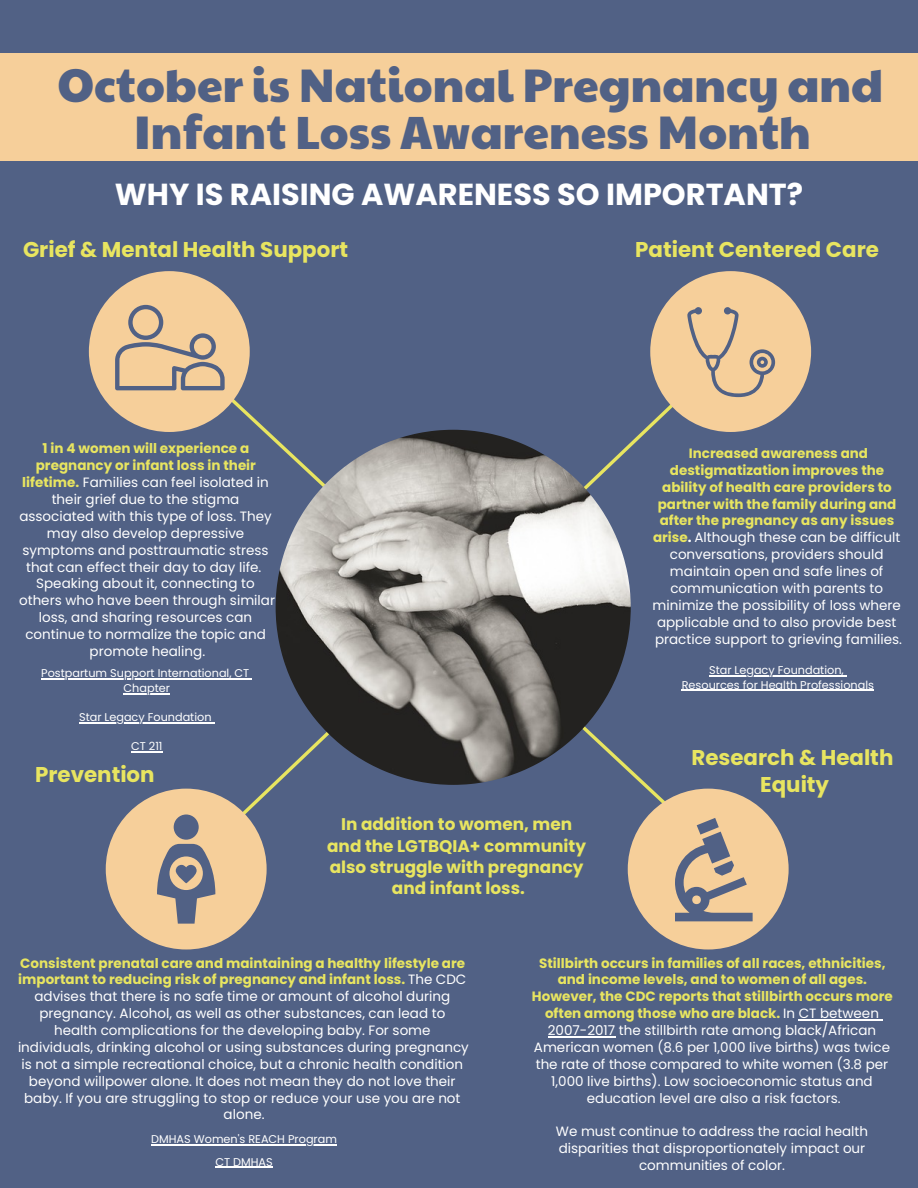
<style>
.page{position:relative;width:918px;height:1188px;background:#516185}
.page>*{position:absolute;margin:0;border:0;box-sizing:border-box;transform-origin:0 0}
.t1{font:46.2px/46.2px "Paytone One";color:#516185;text-align:center}
.t2{font:700 30.3px "Poppins";color:#fff}
.t3{font:700 21.3px/27px "Poppins";color:#e8e560;text-align:center}
.t4{font:700 16.8px/21.3px "Poppins";color:#e8e560;text-align:center}
.t5{font:13.5px/16.8px "Poppins";color:#fff;text-align:center}
.t6{font:11.25px/14.7px "Poppins";color:#fff;text-align:center}
.s1{font-weight:700;color:#e8e560}
.s2{font-weight:700}
</style>
<div class="page">
<svg style="left:175px;top:360px;width:524px;height:475px"></svg>
<div style="left:89px;top:271px;width:161px;height:161px;background:#f6cf9a;border-radius:50%"></div>
<div style="left:650px;top:271px;width:161px;height:161px;background:#f6cf9a;border-radius:50%"></div>
<div style="left:106px;top:789px;width:161px;height:160px;background:#f6cf9a;border-radius:50%"></div>
<div style="left:628px;top:789px;width:161px;height:160px;background:#f6cf9a;border-radius:50%"></div>
<div style="left:0;top:53px;width:918px;height:108px;background:#f6cf9a"></div>
<img style="left:276px;top:430px;width:355px;height:355px">
<hr style="left:41px;top:678px;width:208px;height:1px;background:#fff">
<hr style="left:124px;top:693px;width:46px;height:1px;background:#fff">
<hr style="left:79px;top:722px;width:133px;height:1px;background:#fff">
<hr style="left:131px;top:751px;width:32px;height:2px;background:#fff">
<hr style="left:151px;top:1144px;width:186px;height:1px;background:#fff">
<hr style="left:215px;top:1167px;width:58px;height:1px;background:#fff">
<hr style="left:799px;top:1019px;width:80px;height:1px;background:#fff">
<hr style="left:548px;top:1036px;width:67px;height:1px;background:#fff">
<hr style="left:709px;top:675px;width:135px;height:1px;background:#fff">
<hr style="left:682px;top:690px;width:192px;height:1px;background:#fff">
<svg style="left:115px;top:305px;width:110px;height:85px"></svg>
<svg style="left:687px;top:307px;width:88px;height:90px"></svg>
<svg style="left:157px;top:814px;width:58px;height:110px"></svg>
<svg style="left:675px;top:818px;width:78px;height:103px"></svg>
<h1 class="t1" style="left:57px;top:58px;width:828px">October is National Pregnancy and<br>Infant Loss Awareness Month</h1>
<h2 class="t2" style="left:115px;top:177px;width:690px">WHY IS RAISING AWARENESS SO IMPORTANT?</h2>
<h3 class="t3" style="left:23px;top:236px;width:327px">Grief &amp; Mental Health Support</h3>
<h3 class="t3" style="left:635px;top:236px;width:245px">Patient Centered Care</h3>
<p class="t5" style="left:19px;top:440px;width:257px"><span class="s1">1 in 4 women will experience a pregnancy or infant loss in their lifetime.</span> Families can feel isolated in their grief due to the stigma associated with this type of loss. They may also develop depressive symptoms and posttraumatic stress that can effect their day to day life.<br>Speaking about it, connecting to others who have been through similar loss, and sharing resources can continue to normalize the topic and promote healing.</p>
<p class="t6" style="left:41px;top:666px;width:210px">Postpartum Support International, CT<br>Chapter</p>
<p class="t6" style="left:79px;top:710px;width:134px">Star Legacy Foundation</p>
<p class="t6" style="left:131px;top:739px;width:33px">CT 211</p>
<h3 class="t3" style="left:35px;top:761px;width:121px">Prevention</h3>
<p class="t4" style="left:327px;top:814px;width:260px">In addition to women, men and the LGTBQIA+ community also struggle with pregnancy and infant loss.</p>
<p class="t5" style="left:653px;top:445px;width:251px"><span class="s1">Increased awareness and destigmatization improves the ability of health care providers to partner with the family during and after the pregnancy as any issues arise</span><span class="s2">.</span> Although these can be difficult conversations, providers should maintain open and safe lines of communication with parents to minimize the possibility of loss where applicable and to also provide best practice support to grieving families.</p>
<p class="t6" style="left:682px;top:663px;width:194px">Star Legacy Foundation,<br>Resources for Health Professionals</p>
<h3 class="t3" style="left:691px;top:744px;width:204px">Research &amp; Health<br>Equity</h3>
<p class="t5" style="left:18px;top:954px;width:452px"><span class="s1">Consistent prenatal care and maintaining a healthy lifestyle are important to reducing risk of pregnancy and infant loss.</span> The CDC advises that there is no safe time or amount of alcohol during pregnancy. Alcohol, as well as other substances, can lead to health complications for the developing baby. For some individuals, drinking alcohol or using substances during pregnancy is not a simple recreational choice, but a chronic health condition beyond willpower alone. It does not mean they do not love their baby. If you are struggling to stop or reduce your use you are not alone.</p>
<p class="t6" style="left:151px;top:1128px;width:187px;line-height:22.5px">DMHAS Women's REACH Program<br>CT DMHAS</p>
<p class="t5" style="left:532px;top:954px;width:362px"><span class="s1">Stillbirth occurs in families of all races, ethnicities, and income levels, and to women of all ages.<br>However, the CDC reports that stillbirth occurs more often among those who are black.</span> In CT between 2007-2017 the stillbirth rate among black/African American women (8.6 per 1,000 live births) was twice the rate of those compared to white women (3.8 per 1,000 live births). Low socioeconomic status and education level are also a risk factors.</p>
<p class="t5" style="left:556px;top:1123px;width:314px">We must continue to address the racial health disparities that disproportionately impact our communities of color.</p>
</div>
